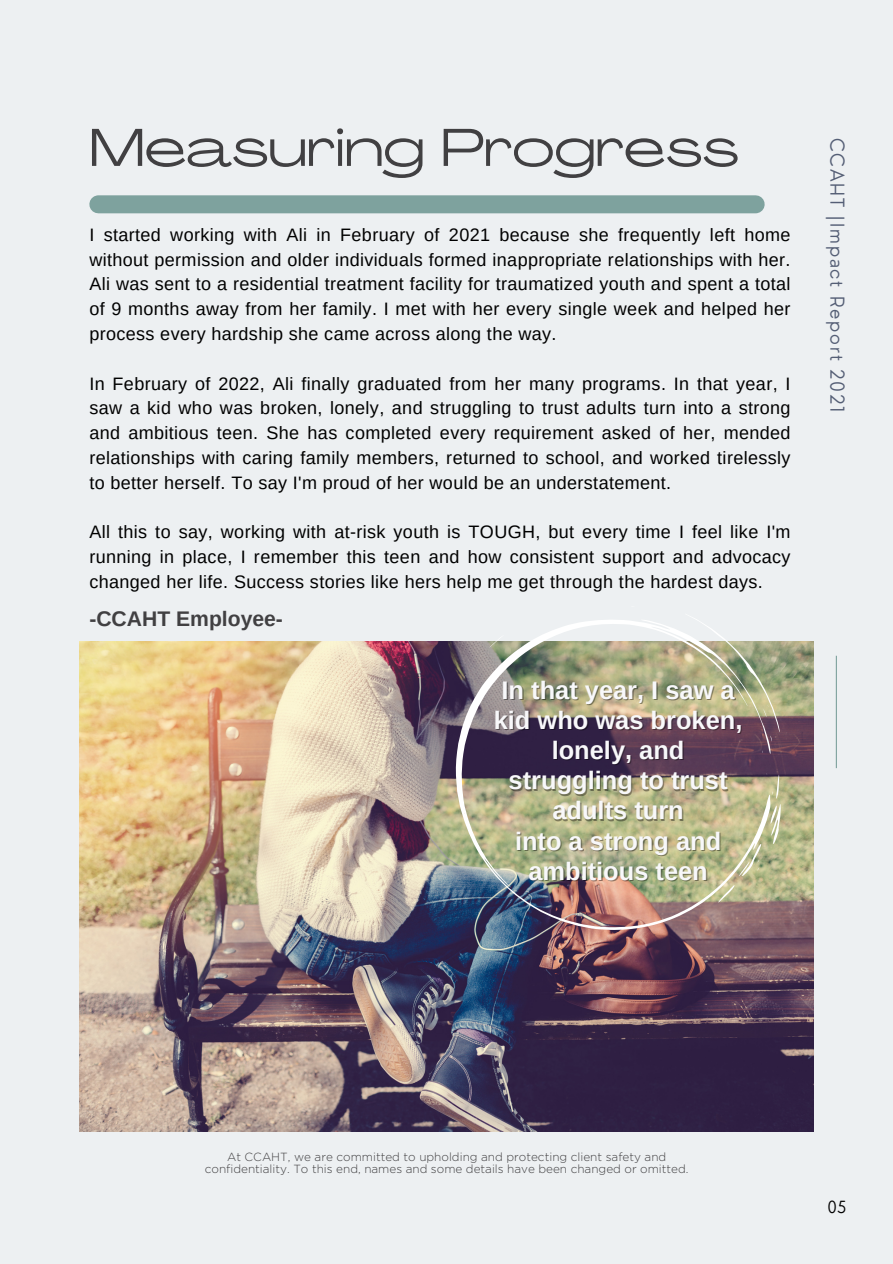
<style>
.page{position:relative;width:893px;height:1264px;background:#fff}
.page>*{position:absolute;margin:0;border:0;box-sizing:border-box;transform-origin:0 0}
.t1{font:52.5px "Agrandir Grand";color:#414042}
.t2{font:700 25.35px/30px "Arimo";color:#f8f8fa;text-align:center}
.t3{font:700 21.15px "Arimo";color:#414042}
.t4{font:300 18.75px "Nourd";letter-spacing:.09em;color:#545e75}
.t5{font:18px/24.8px "Arimo";letter-spacing:.02em;color:#000;text-align:justify}
.t6{font:300 16.35px "Nourd";color:#000}
.t7{font:300 11.7px/11.9px "Gotham";color:#414042;text-align:center}
</style>
<div class="page">
<div style="left:0;top:0;width:892px;height:1263px;background:#edf0f2"></div>
<img style="left:80px;top:641px;width:733px;height:490px">
<img style="left:455px;top:620px;width:315px;height:310px">
<svg style="left:718px;top:884px;width:16px;height:18px"></svg>
<svg style="left:489px;top:635px;width:15px;height:12px"></svg>
<svg style="left:738px;top:773px;width:42px;height:104px;background:#bebc96"></svg>
<svg style="left:684px;top:616px;width:95px;height:125px"></svg>
<hr style="left:835px;top:655px;width:1px;height:113px;background:#7ea29e">
<div style="left:98px;top:195px;width:657px;height:18px;background:#7ea29e"></div>
<h4 class="t1" style="left:89px;top:126px;width:651px">Measuring Progress</h4>
<h4 class="t4" style="left:849px;top:138px;width:275px;rotate:90deg">CCAHT |Impact Report 2021</h4>
<h4 class="t5" style="left:89px;top:222px;width:702px">I started working with Ali in February of 2021 because she frequently left home without permission and older individuals formed inappropriate relationships with her.<br>Ali was sent to a residential treatment facility for traumatized youth and spent a total of 9 months away from her family. I met with her every single week and helped her process every hardship she came across along the way.</h4>
<h3 class="t5" style="left:89px;top:371px;width:702px">In February of 2022, Ali finally graduated from her many programs. In that year, I saw a kid who was broken, lonely, and struggling to trust adults turn into a strong and ambitious teen. She has completed every requirement asked of her, mended relationships with caring family members, returned to school, and worked tirelessly to better herself. To say I'm proud of her would be an understatement.</h3>
<p class="t5" style="left:89px;top:519px;width:702px">All this to say, working with at-risk youth is TOUGH, but every time I feel like I'm running in place, I remember this teen and how consistent support and advocacy changed her life. Success stories like hers help me get through the hardest days.</p>
<h2 class="t3" style="left:89px;top:607px;width:195px">-CCAHT Employee-</h2>
<p class="t2" style="left:501px;top:675px;width:235px">In that year, I saw a</p>
<p class="t2" style="left:493px;top:705px;width:250px">kid who was broken,</p>
<p class="t2" style="left:508px;top:735px;width:220px">lonely, and struggling to trust adults turn<br>into a strong and ambitious teen</p>
<p class="t7" style="left:205px;top:1151px;width:485px">At CCAHT, we are committed to upholding and protecting client safety and confidentiality. To this end, names and some details have been changed or omitted.</p>
<h4 class="t6" style="left:827px;top:1196px;width:20px">05</h4>
</div>
